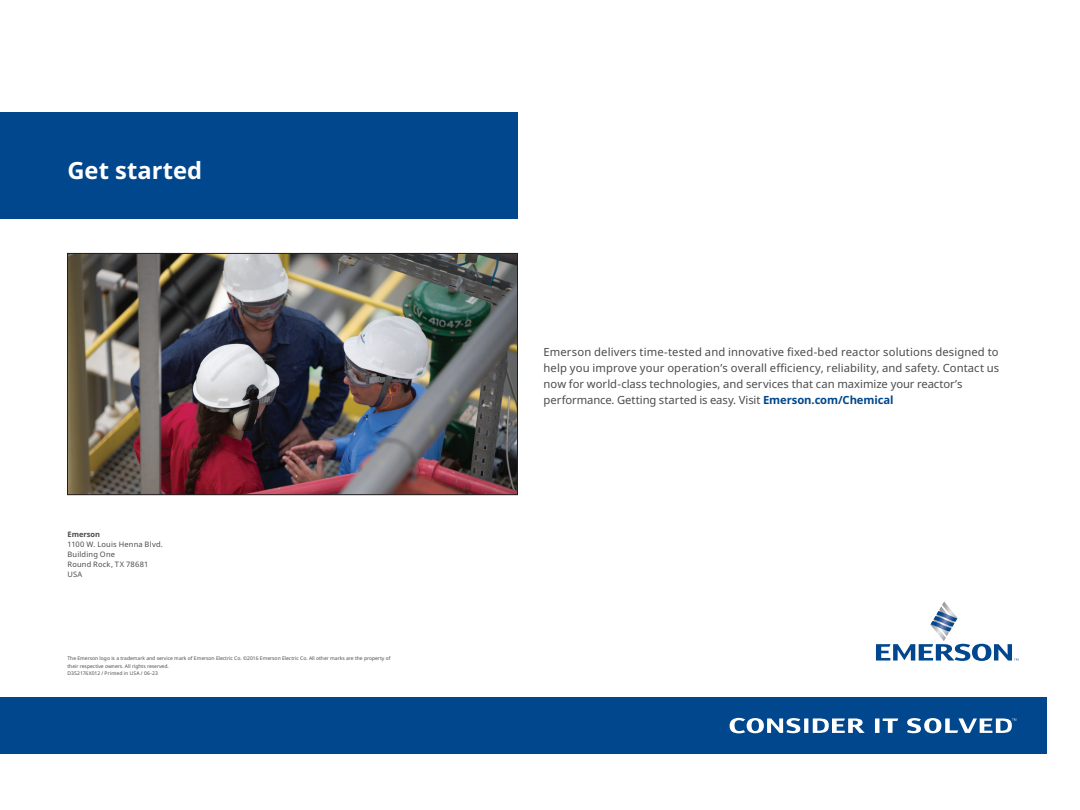
<style>
.page{position:relative;width:1080px;height:810px;background:#fff}
.page>*{position:absolute;margin:0;border:0;box-sizing:border-box;transform-origin:0 0}
.SUBHEAD{font:700 23.75px "Noto Sans";color:#fff}
.t1{font:11.25px/16.2px "Noto Sans";letter-spacing:.01em;color:#4b4c4d}
.t2{font:7.5px "Noto Sans";letter-spacing:.025em;color:#4b4c4d}
.t3{font:700 7.5px "Noto Sans";color:#4b4c4d}
.BODY{font:5px/7.5px "Noto Sans";color:#4b4c4d}
.BODY-2{font:5px "Noto Sans";letter-spacing:.025em;color:#4b4c4d}
.s1{font-weight:700;color:#01478d}
</style>
<div class="page">
<div style="left:0;top:698px;width:1046px;height:56px;background:#01478d"></div>
<svg style="left:875px;top:718px;width:23px;height:15px"></svg>
<svg style="left:730px;top:718px;width:135px;height:15px"></svg>
<svg style="left:907px;top:718px;width:109px;height:15px"></svg>
<svg style="left:876px;top:601px;width:142px;height:60px"></svg>
<div style="left:0;top:112px;width:518px;height:107px;background:#01478d"></div>
<img style="left:69px;top:255px;width:447px;height:238px">
<div style="left:67px;top:253px;width:451px;height:242px;border:1px solid #231f20"></div>
<p class="SUBHEAD" style="left:68px;top:157px;width:136px">Get started</p>
<p class="t3" style="left:68px;top:530px;width:34px">Emerson</p>
<p class="t2" style="left:68px;top:540px;width:97px">1100 W. Louis Henna Blvd.</p>
<p class="t2" style="left:68px;top:550px;width:49px">Building One</p>
<p class="t2" style="left:68px;top:560px;width:82px">Round Rock, TX 78681</p>
<p class="t2" style="left:68px;top:570px;width:16px">USA</p>
<p class="BODY" style="left:68px;top:655px;width:324px">The Emerson logo is a trademark and service mark of Emerson Electric Co. ©2016 Emerson Electric Co. All other marks are the property of their respective owners. All rights reserved.</p>
<p class="BODY-2" style="left:68px;top:671px;width:92px">D352176X012 / Printed in USA / 06-23</p>
<p class="t1" style="left:544px;top:344px;width:457px">Emerson delivers time-tested and innovative fixed-bed reactor solutions designed to help you improve your operation’s overall efficiency, reliability, and safety. Contact us now for world-class technologies, and services that can maximize your reactor’s performance. Getting started is easy. Visit <span class="s1">Emerson.com/Chemical</span></p>
</div>
